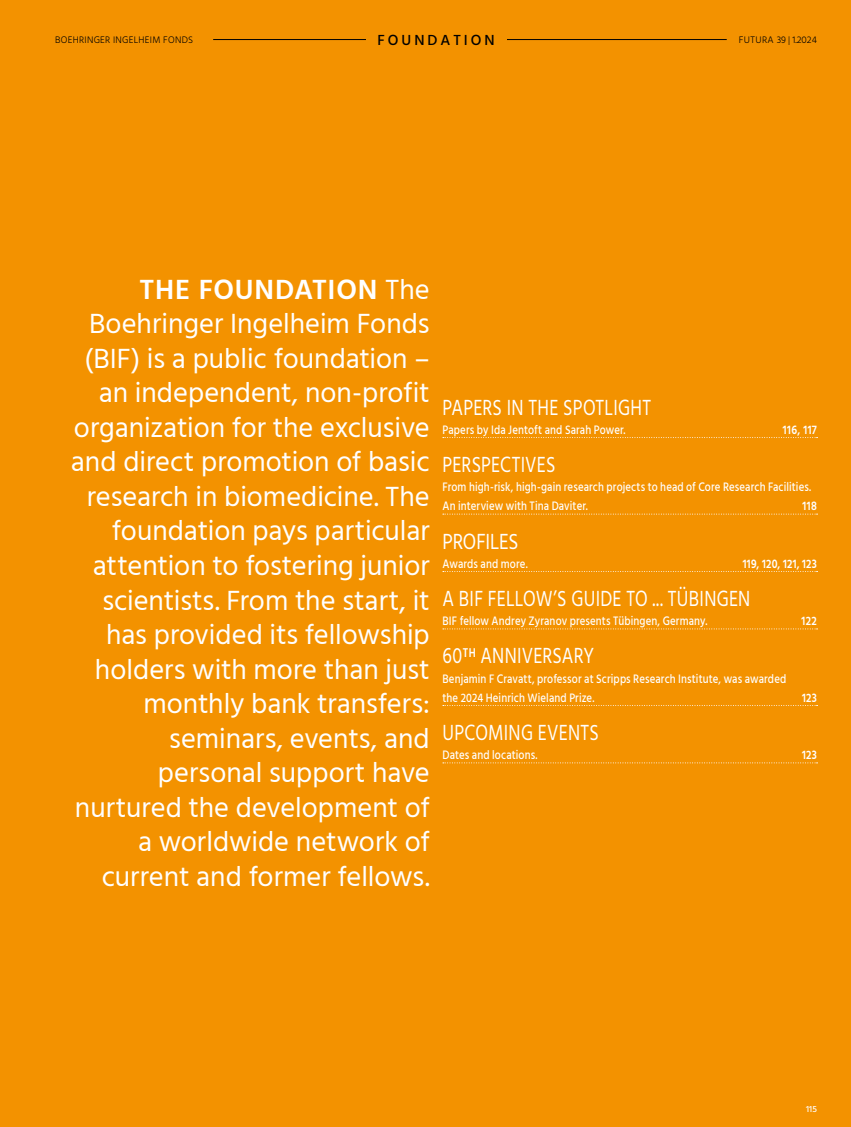
<style>
.page{position:relative;width:851px;height:1127px;background:#fff}
.page>*{position:absolute;margin:0;border:0;box-sizing:border-box;transform-origin:0 0}
.t1{font:28.5px/34.5px "Hind Siliguri";color:#fff;text-align:right}
.t2{font:22.5px "Hind Siliguri";letter-spacing:.01em;color:#fff;scale:.8 1}
.t3{font:22.5px "Hind Siliguri";letter-spacing:-.01em;color:#fff;scale:.85 1}
.t4{font:500 15px "Hind Siliguri";letter-spacing:.2em;color:#000}
.t5{font:500 12.6px/19.2px "Hind Siliguri";letter-spacing:.01em;color:#fff;scale:.85 1}
.t6{font:600 12.6px "Hind Siliguri";letter-spacing:.025em;color:#fff;scale:.85 1}
.t7{font:300 9.75px "Hind Siliguri";letter-spacing:.03em;color:#000}
.t8{font:500 9px "Hind Siliguri";color:#fff}
.s1{font-weight:600}
</style>
<div class="page">
<div style="left:0;top:0;width:850px;height:1127px;background:#f39200"></div>
<svg style="left:443px;top:437px;width:374px;height:1px"></svg>
<svg style="left:443px;top:514px;width:374px;height:1px"></svg>
<svg style="left:443px;top:571px;width:374px;height:1px"></svg>
<svg style="left:443px;top:628px;width:374px;height:1px"></svg>
<svg style="left:443px;top:705px;width:374px;height:1px"></svg>
<svg style="left:443px;top:762px;width:374px;height:1px"></svg>
<hr style="left:213px;top:39px;width:171px;height:1px;background:#000">
<hr style="left:506px;top:39px;width:220px;height:1px;background:#000">
<div style="left:366px;top:28px;width:140px;height:17px;background:#f39200"></div>
<p class="t7" style="left:55px;top:34px;width:139px">BOEHRINGER INGELHEIM FONDS</p>
<p class="t4" style="left:377px;top:29px;width:119px">FOUNDATION</p>
<p class="t7" style="left:738px;top:34px;width:80px">FUTURA 39 | 1.2024</p>
<p class="t1" style="left:71px;top:274px;width:360px"><span class="s1">THE FOUNDATION</span> The<br>Boehringer Ingelheim Fonds (BIF) is a public foundation – an independent, non-profit organization for the exclusive and direct promotion of basic research in biomedicine. The foundation pays particular attention to fostering junior scientists. From the start, it has provided its fellowship holders with more than just monthly bank transfers: seminars, events, and personal support have nurtured the development of a worldwide network of current and former fellows.</p>
<p class="t2" style="left:442px;top:391px;width:262px">PAPERS IN THE SPOTLIGHT</p>
<p class="t5" style="left:442px;top:421px;width:217px">Papers by Ida Jentoft and Sarah Power.</p>
<p class="t6" style="left:782px;top:420px;width:42px">116, 117</p>
<p class="t2" style="left:442px;top:449px;width:143px">PERSPECTIVES</p>
<p class="t5" style="left:442px;top:478px;width:435px">From high-risk, high-gain research projects to head of Core Research Facilities.<br>An interview with Tina Daviter.</p>
<p class="t6" style="left:802px;top:497px;width:18px">118</p>
<p class="t3" style="left:442px;top:525px;width:91px">PROFILES</p>
<p class="t5" style="left:442px;top:555px;width:102px">Awards and more.</p>
<p class="t6" style="left:742px;top:554px;width:89px">119, 120, 121, 123</p>
<p class="t2" style="left:442px;top:583px;width:386px">A BIF FELLOW’S GUIDE TO ... TÜBINGEN</p>
<p class="t5" style="left:442px;top:612px;width:313px">BIF fellow Andrey Zyranov presents Tübingen, Germany.</p>
<p class="t6" style="left:801px;top:611px;width:20px">122</p>
<p class="t2" style="left:442px;top:640px;width:191px">60<sup>TH</sup> ANNIVERSARY</p>
<p class="t5" style="left:442px;top:669px;width:406px">Benjamin F Cravatt, professor at Scripps Research Institute, was awarded the 2024 Heinrich Wieland Prize.</p>
<p class="t6" style="left:802px;top:688px;width:19px">123</p>
<p class="t2" style="left:442px;top:717px;width:197px">UPCOMING EVENTS</p>
<p class="t5" style="left:442px;top:746px;width:113px">Dates and locations.</p>
<p class="t6" style="left:802px;top:745px;width:19px">123</p>
<p class="t8" style="left:806px;top:1102px;width:12px">115</p>
</div>
